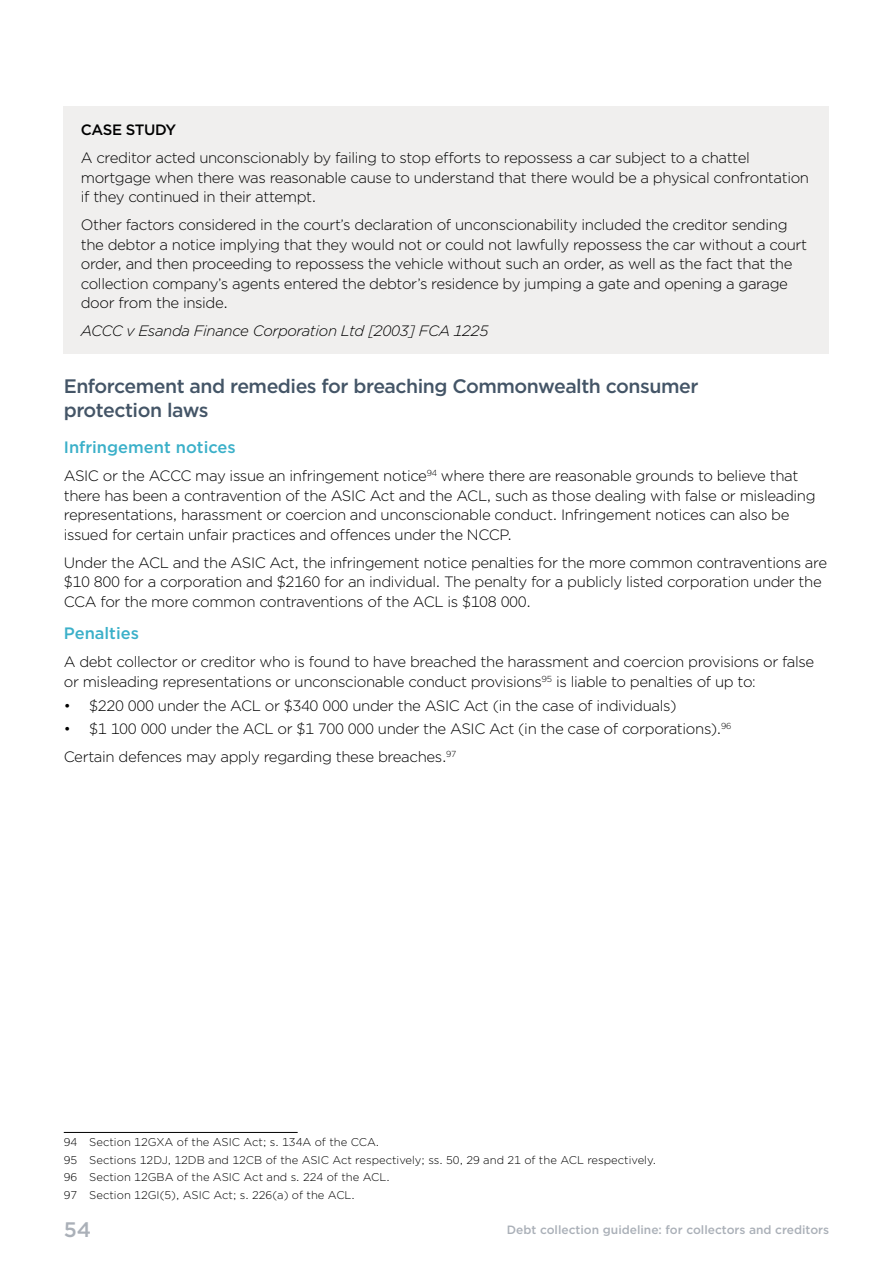
<style>
.page{position:relative;width:893px;height:1263px;background:#fff}
.page>*{position:absolute;margin:0;border:0;box-sizing:border-box;transform-origin:0 0}
.t1{font:500 21px "Gotham";color:#aab0b8}
.t2{font:500 19.5px/24px "Gotham";letter-spacing:-.025em;color:#445567}
.t3{font:500 16.5px "Gotham";color:#3bb0c9}
.t4{font:300 15px/19.5px "Gotham";letter-spacing:-.025em;color:#000}
.t5{font:italic 300 15px "Gotham";letter-spacing:-.025em;color:#000}
.t6{font:500 15px "Gotham";letter-spacing:-.025em;color:#000}
.t7{font:500 12px "Gotham";color:#aab0b8}
.t8{font:300 11.25px/17.7px "Gotham";color:#000}
</style>
<div class="page">
<div style="left:64px;top:106px;width:765px;height:247px;background:#f0efee"></div>
<hr style="left:64px;top:1132px;width:234px;height:1px;background:#000">
<p class="t6" style="left:81px;top:120px;width:97px">CASE STUDY</p>
<p class="t4" style="left:81px;top:148px;width:730px">A creditor acted unconscionably by failing to stop efforts to repossess a car subject to a chattel mortgage when there was reasonable cause to understand that there would be a physical confrontation if they continued in their attempt.</p>
<p class="t4" style="left:81px;top:215px;width:728px">Other factors considered in the court’s declaration of unconscionability included the creditor sending the debtor a notice implying that they would not or could not lawfully repossess the car without a court order, and then proceeding to repossess the vehicle without such an order, as well as the fact that the collection company’s agents entered the debtor’s residence by jumping a gate and opening a garage door from the inside.</p>
<p class="t5" style="left:81px;top:322px;width:409px">ACCC v Esanda Finance Corporation Ltd [2003] FCA 1225</p>
<h2 class="t2" style="left:64px;top:373px;width:636px">Enforcement and remedies for breaching Commonwealth consumer protection laws</h2>
<h3 class="t3" style="left:64px;top:437px;width:174px">Infringement notices</h3>
<p class="t4" style="left:64px;top:466px;width:753px">ASIC or the ACCC may issue an infringement notice<sup>94</sup> where there are reasonable grounds to believe that there has been a contravention of the ASIC Act and the ACL, such as those dealing with false or misleading representations, harassment or coercion and unconscionable conduct. Infringement notices can also be issued for certain unfair practices and offences under the NCCP.</p>
<p class="t4" style="left:64px;top:552px;width:765px">Under the ACL and the ASIC Act, the infringement notice penalties for the more common contraventions are $10 800 for a corporation and $2160 for an individual. The penalty for a publicly listed corporation under the<br>CCA for the more common contraventions of the ACL is $108 000.</p>
<h3 class="t3" style="left:64px;top:623px;width:77px">Penalties</h3>
<p class="t4" style="left:64px;top:652px;width:752px">A debt collector or creditor who is found to have breached the harassment and coercion provisions or false or misleading representations or unconscionable conduct provisions<sup>95</sup> is liable to penalties of up to:</p>
<p class="t4" style="left:64px;top:695px;width:614px">• $220 000 under the ACL or $340 000 under the ASIC Act (in the case of individuals)</p>
<p class="t4" style="left:64px;top:719px;width:669px">• $1 100 000 under the ACL or $1 700 000 under the ASIC Act (in the case of corporations).<sup>96</sup></p>
<p class="t4" style="left:64px;top:747px;width:394px">Certain defences may apply regarding these breaches.<sup>97</sup></p>
<p class="t8" style="left:64px;top:1133px;width:594px">94 Section 12GXA of the ASIC Act; s. 134A of the CCA.<br>95 Sections 12DJ, 12DB and 12CB of the ASIC Act respectively; ss. 50, 29 and 21 of the ACL respectively.<br>96 Section 12GBA of the ASIC Act and s. 224 of the ACL.<br>97 Section 12GI(5), ASIC Act; s. 226(a) of the ACL.</p>
<h1 class="t1" style="left:64px;top:1216px;width:29px">54</h1>
<p class="t7" style="left:507px;top:1222px;width:324px">Debt collection guideline: for collectors and creditors</p>
</div>
